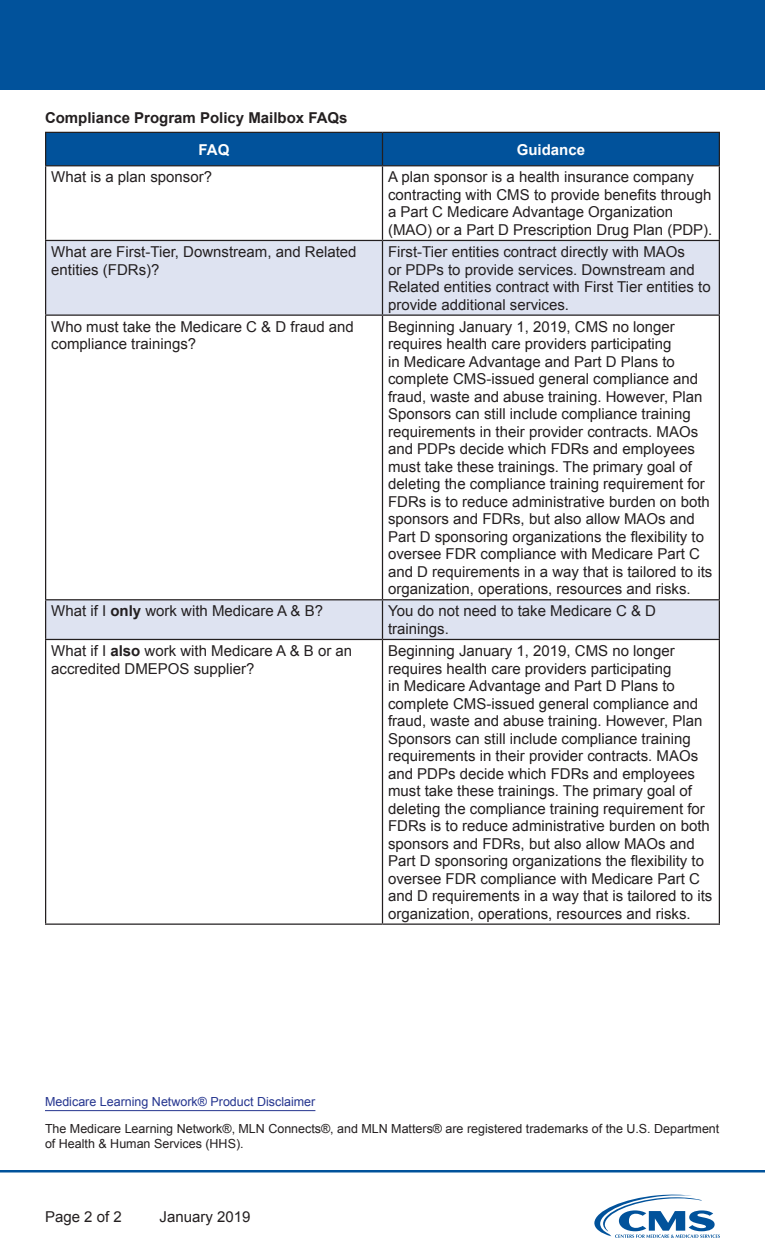
<style>
.page{position:relative;width:765px;height:1260px;background:#fff}
.page>*{position:absolute;margin:0;border:0;box-sizing:border-box;transform-origin:0 0}
.Table_Text{font:15px/17.5px "Arial";color:#231f20}
.t1{font:700 15px "Arial";color:#231f20}
.Table_Header{font:700 15px "Arial";color:#fff}
.t2{font:12.5px/26.2px "Arial";color:#231f20}
.s1{font-weight:700}
.s2{color:#25358f}
</style>
<div class="page">
<div style="left:0;top:0;width:765px;height:90px;background:#01529b"></div>
<hr style="left:0;top:1170px;width:765px;height:2px;background:#01529b">
<svg style="left:594px;top:1194px;width:126px;height:44px"></svg>
<div style="left:46px;top:133px;width:673px;height:32px;background:#01529b"></div>
<svg style="left:46px;top:241px;width:673px;height:398px"></svg>
<hr style="left:45px;top:132px;width:337px;height:1px;background:#231f20">
<hr style="left:45px;top:133px;width:1px;height:32px;background:#231f20">
<hr style="left:382px;top:132px;width:338px;height:1px;background:#231f20">
<hr style="left:382px;top:133px;width:1px;height:32px;background:#231f20">
<hr style="left:719px;top:133px;width:1px;height:32px;background:#231f20">
<hr style="left:45px;top:165px;width:337px;height:1px;background:#231f20">
<hr style="left:45px;top:166px;width:1px;height:74px;background:#231f20">
<hr style="left:382px;top:165px;width:338px;height:1px;background:#231f20">
<hr style="left:382px;top:166px;width:1px;height:74px;background:#231f20">
<hr style="left:719px;top:166px;width:1px;height:74px;background:#231f20">
<hr style="left:45px;top:240px;width:337px;height:1px;background:#231f20">
<hr style="left:45px;top:241px;width:1px;height:74px;background:#231f20">
<hr style="left:382px;top:240px;width:338px;height:1px;background:#231f20">
<hr style="left:382px;top:241px;width:1px;height:74px;background:#231f20">
<hr style="left:719px;top:241px;width:1px;height:74px;background:#231f20">
<hr style="left:45px;top:315px;width:337px;height:1px;background:#231f20">
<hr style="left:45px;top:316px;width:1px;height:283px;background:#231f20">
<hr style="left:382px;top:315px;width:338px;height:1px;background:#231f20">
<hr style="left:382px;top:316px;width:1px;height:283px;background:#231f20">
<hr style="left:719px;top:316px;width:1px;height:283px;background:#231f20">
<hr style="left:45px;top:599px;width:337px;height:1px;background:#231f20">
<hr style="left:45px;top:600px;width:1px;height:39px;background:#231f20">
<hr style="left:382px;top:599px;width:338px;height:1px;background:#231f20">
<hr style="left:382px;top:600px;width:1px;height:39px;background:#231f20">
<hr style="left:719px;top:600px;width:1px;height:39px;background:#231f20">
<hr style="left:45px;top:639px;width:337px;height:1px;background:#231f20">
<hr style="left:45px;top:640px;width:1px;height:284px;background:#231f20">
<hr style="left:382px;top:639px;width:338px;height:1px;background:#231f20">
<hr style="left:382px;top:640px;width:1px;height:284px;background:#231f20">
<hr style="left:719px;top:640px;width:1px;height:284px;background:#231f20">
<hr style="left:45px;top:924px;width:337px;height:1px;background:#231f20">
<hr style="left:382px;top:924px;width:338px;height:1px;background:#231f20">
<hr style="left:45px;top:1110px;width:270px;height:1px;background:#25358f">
<p class="t1" style="left:45px;top:108px;width:304px">Compliance Program Policy Mailbox FAQs</p>
<p class="Table_Header" style="left:199px;top:139px;width:32px">FAQ</p>
<p class="Table_Header" style="left:517px;top:139px;width:70px">Guidance</p>
<p class="Table_Text" style="left:51px;top:168px;width:162px">What is a plan sponsor?</p>
<p class="Table_Text" style="left:388px;top:168px;width:326px">A plan sponsor is a health insurance company contracting with CMS to provide benefits through a Part C Medicare Advantage Organization (MAO) or a Part D Prescription Drug Plan (PDP).</p>
<p class="Table_Text" style="left:51px;top:243px;width:307px">What are First-Tier, Downstream, and Related entities (FDRs)?</p>
<p class="Table_Text" style="left:388px;top:243px;width:324px">First-Tier entities contract directly with MAOs<br>or PDPs to provide services. Downstream and Related entities contract with First Tier entities to provide additional services.</p>
<p class="Table_Text" style="left:51px;top:318px;width:304px">Who must take the Medicare C &amp; D fraud and compliance trainings?</p>
<p class="Table_Text" style="left:388px;top:318px;width:326px">Beginning January 1, 2019, CMS no longer requires health care providers participating<br>in Medicare Advantage and Part D Plans to complete CMS-issued general compliance and fraud, waste and abuse training. However, Plan Sponsors can still include compliance training requirements in their provider contracts. MAOs and PDPs decide which FDRs and employees must take these trainings. The primary goal of deleting the compliance training requirement for FDRs is to reduce administrative burden on both sponsors and FDRs, but also allow MAOs and Part D sponsoring organizations the flexibility to oversee FDR compliance with Medicare Part C and D requirements in a way that is tailored to its organization, operations, resources and risks.</p>
<p class="Table_Text" style="left:51px;top:603px;width:273px">What if I <span class="s1">only</span> work with Medicare A &amp; B?</p>
<p class="Table_Text" style="left:388px;top:603px;width:269px">You do not need to take Medicare C &amp; D trainings.</p>
<p class="Table_Text" style="left:51px;top:642px;width:302px">What if I <span class="s1">also</span> work with Medicare A &amp; B or an accredited DMEPOS supplier?</p>
<p class="Table_Text" style="left:388px;top:642px;width:326px">Beginning January 1, 2019, CMS no longer requires health care providers participating<br>in Medicare Advantage and Part D Plans to complete CMS-issued general compliance and fraud, waste and abuse training. However, Plan Sponsors can still include compliance training requirements in their provider contracts. MAOs and PDPs decide which FDRs and employees must take these trainings. The primary goal of deleting the compliance training requirement for FDRs is to reduce administrative burden on both sponsors and FDRs, but also allow MAOs and Part D sponsoring organizations the flexibility to oversee FDR compliance with Medicare Part C and D requirements in a way that is tailored to its organization, operations, resources and risks.</p>
<p class="t2" style="left:45px;top:1089px;width:676px"><span class="s2">Medicare Learning Network® Product Disclaimer<br></span>The Medicare Learning Network®, MLN Connects®, and MLN Matters® are registered trademarks of the U.S. Department</p>
<p class="t2" style="left:45px;top:1130px;width:200px">of Health &amp; Human Services (HHS).</p>
<p class="Table_Text" style="left:45px;top:1208px;width:78px">Page 2 of 2</p>
<p class="Table_Text" style="left:160px;top:1208px;width:92px">January 2019</p>
</div>
